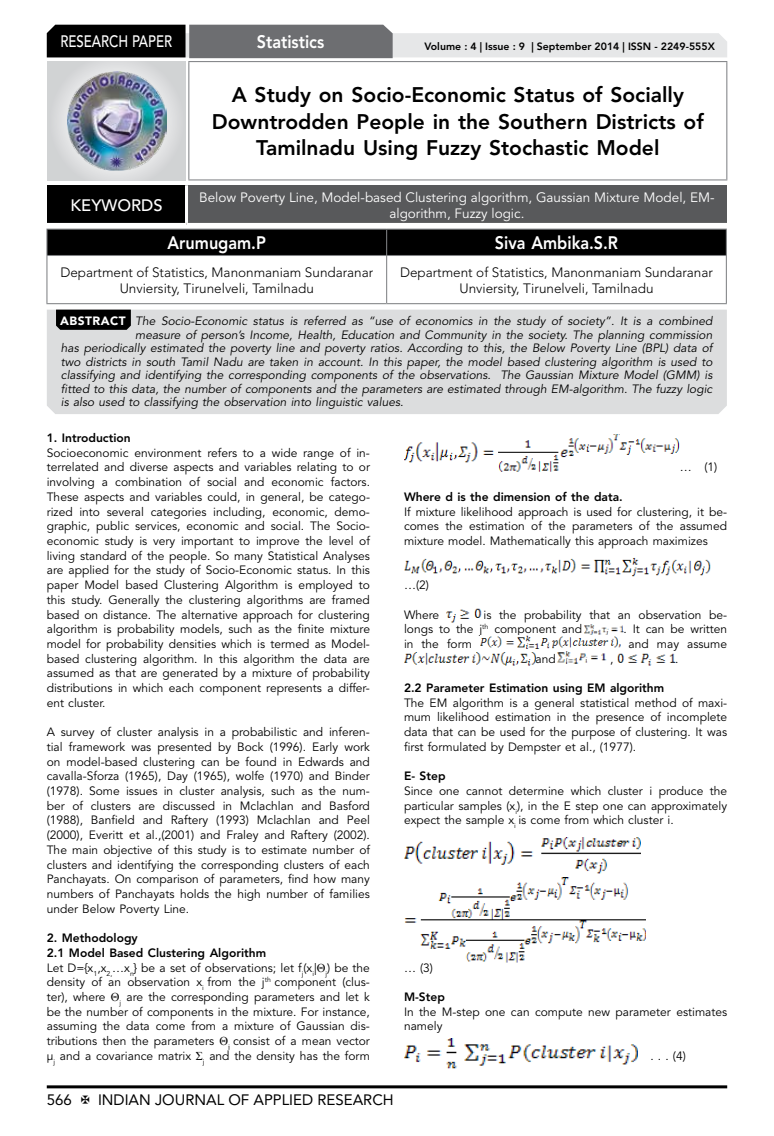
<style>
.page{position:relative;width:774px;height:1136px;background:#fff}
.page>*{position:absolute;margin:0;border:0;box-sizing:border-box;transform-origin:0 0}
.t1{font:800 21px/26.2px "Avenir LT Std";color:#000;text-align:center}
.t2{font:800 18px "Avenir LT Std";color:#fff;scale:.9 1}
.t3{font:500 16.5px "Avenir LT Std";color:#fff;scale:.8 1}
.t4{font:500 16.5px "Avenir LT Std";color:#fff}
.t5{font:15px "Avenir LT Std";color:#000}
.t6{font:300 13.5px/16.2px "Avenir LT Std";color:#000;text-align:center}
.t7{font:13.5px/16.2px "Avenir LT Std";color:#fff;text-align:center}
.t8{font:12px/14.7px "Avenir LT Std";color:#000;text-align:justify}
.t9{font:italic 12px "Avenir LT Std";color:#000}
.t10{font:800 12px "Avenir LT Std";color:#000}
.t11{font:800 10.5px "Avenir LT Std";color:#000}
.s1{font-weight:900;font-style:normal;color:#fff}
.s2{font-weight:800}
.s3{font-family:"Times New Roman"}
</style>
<div class="page">
<hr style="left:47px;top:1085px;width:680px;height:3px;background:#000">
<div style="left:48px;top:62px;width:137px;height:118px;background:linear-gradient(to right,#d9dadb,#d9dadb)"></div>
<img style="left:68px;top:71px;width:99px;height:100px">
<svg style="left:47px;top:25px;width:680px;height:33px;background:#979899"></svg>
<hr style="left:188px;top:61px;width:539px;height:1px;background:#808285">
<hr style="left:188px;top:62px;width:1px;height:117px;background:#808285">
<hr style="left:726px;top:62px;width:1px;height:117px;background:#808285">
<hr style="left:188px;top:179px;width:539px;height:1px;background:#808285">
<hr style="left:46px;top:228px;width:341px;height:1px;background:#808285">
<hr style="left:387px;top:228px;width:340px;height:1px;background:#808285">
<div style="left:46px;top:229px;width:681px;height:26px;background:#000"></div>
<hr style="left:46px;top:255px;width:341px;height:1px;background:#808285">
<hr style="left:46px;top:256px;width:1px;height:47px;background:#808285">
<hr style="left:387px;top:255px;width:340px;height:1px;background:#808285">
<hr style="left:386px;top:256px;width:1px;height:47px;background:#808285">
<hr style="left:726px;top:256px;width:1px;height:47px;background:#808285">
<hr style="left:46px;top:303px;width:341px;height:1px;background:#808285">
<hr style="left:387px;top:303px;width:340px;height:1px;background:#808285">
<div style="left:47px;top:185px;width:139px;height:39px;background:#000"></div>
<div style="left:186px;top:185px;width:541px;height:39px;background:#58595b"></div>
<hr style="left:185px;top:185px;width:3px;height:38px;background:#fff">
<hr style="left:47px;top:223px;width:139px;height:3px;background:#fff">
<hr style="left:186px;top:223px;width:541px;height:3px;background:#fff">
<div style="left:47px;top:309px;width:680px;height:105px;background:#dcddde"></div>
<svg style="left:56px;top:309px;width:75px;height:21px;background:#0b0b0b"></svg>
<img style="left:404px;top:434px;width:276px;height:38px">
<img style="left:404px;top:558px;width:306px;height:19px">
<img style="left:447px;top:608px;width:35px;height:15px">
<img style="left:584px;top:624px;width:39px;height:11px">
<img style="left:480px;top:635px;width:140px;height:14px">
<img style="left:404px;top:652px;width:131px;height:14px">
<img style="left:557px;top:651px;width:50px;height:13px">
<img style="left:618px;top:653px;width:57px;height:13px">
<img style="left:404px;top:837px;width:236px;height:37px">
<img style="left:404px;top:877px;width:242px;height:86px">
<img style="left:404px;top:1038px;width:234px;height:31px">
<h3 class="t3" style="left:60px;top:32px;width:139px">RESEARCH PAPER</h3>
<h2 class="t2" style="left:257px;top:31px;width:77px">Statistics</h2>
<p class="t11" style="left:424px;top:41px;width:292px">Volume : 4 | Issue : 9 | September 2014 | ISSN - 2249-555X</p>
<h1 class="t1" style="left:212px;top:82px;width:493px">A Study on Socio-Economic Status of Socially<br>Downtrodden People in the Southern Districts of<br>Tamilnadu Using Fuzzy Stochastic Model</h1>
<h3 class="t4" style="left:71px;top:196px;width:94px">KEYWORDS</h3>
<p class="t7" style="left:199px;top:189px;width:517px">Below Poverty Line, Model-based Clustering algorithm, Gaussian Mixture Model, EM&shy;algorithm, Fuzzy logic.</p>
<h2 class="t2" style="left:168px;top:232px;width:111px">Arumugam.P</h2>
<h2 class="t2" style="left:495px;top:232px;width:139px">Siva Ambika.S.R</h2>
<p class="t6" style="left:60px;top:264px;width:314px">Department of Statistics, Manonmaniam Sundaranar<br>Unviersity, Tirunelveli, Tamilnadu</p>
<p class="t6" style="left:400px;top:264px;width:314px">Department of Statistics, Manonmaniam Sundaranar<br>Unviersity, Tirunelveli, Tamilnadu</p>
<p class="t9" style="left:60px;top:314px;width:654px"><span class="s1">ABSTRACT</span> The Socio-Economic status is referred as “use of economics in the study of society”. It is a combined</p>
<p class="t9" style="left:135px;top:327px;width:579px">measure of person’s Income, Health, Education and Community in the society. The planning commission</p>
<p class="t9" style="left:61px;top:341px;width:653px">has periodically estimated the poverty line and poverty ratios. According to this, the Below Poverty Line (BPL) data of</p>
<p class="t9" style="left:61px;top:354px;width:653px">two districts in south Tamil Nadu are taken in account. In this paper, the model based clustering algorithm is used to</p>
<p class="t9" style="left:61px;top:368px;width:653px">classifying and identifying the corresponding components of the observations. The Gaussian Mixture Model (GMM) is</p>
<p class="t9" style="left:61px;top:381px;width:653px">fitted to this data, the number of components and the parameters are estimated through EM-algorithm. The fuzzy logic</p>
<p class="t9" style="left:61px;top:395px;width:344px">is also used to classifying the observation into linguistic values.</p>
<p class="t10" style="left:47px;top:430px;width:85px">1. Introduction</p>
<p class="t8" style="left:47px;top:445px;width:325px">Socioeconomic environment refers to a wide range of in&shy;terrelated and diverse aspects and variables relating to or involving a combination of social and economic factors.<br>These aspects and variables could, in general, be catego&shy;rized into several categories including, economic, demo&shy;graphic, public services, economic and social. The Socio&shy;economic study is very important to improve the level of living standard of the people. So many Statistical Analyses are applied for the study of Socio-Economic status. In this paper Model based Clustering Algorithm is employed to this study. Generally the clustering algorithms are framed based on distance. The alternative approach for clustering algorithm is probability models, such as the finite mixture model for probability densities which is termed as Model&shy;based clustering algorithm. In this algorithm the data are assumed as that are generated by a mixture of probability distributions in which each component represents a differ&shy;ent cluster.</p>
<p class="t8" style="left:47px;top:725px;width:325px">A survey of cluster analysis in a probabilistic and inferen&shy;tial framework was presented by Bock (1996). Early work on model-based clustering can be found in Edwards and cavalla-Sforza (1965), Day (1965), wolfe (1970) and Binder (1978). Some issues in cluster analysis, such as the num&shy;ber of clusters are discussed in Mclachlan and Basford (1988), Banfield and Raftery (1993) Mclachlan and Peel (2000), Everitt et al.,(2001) and Fraley and Raftery (2002).<br>The main objective of this study is to estimate number of clusters and identifying the corresponding clusters of each Panchayats. On comparison of parameters, find how many numbers of Panchayats holds the high number of families under Below Poverty Line.</p>
<p class="t8" style="left:47px;top:930px;width:325px;text-align:left"><span class="s2">2. Methodology<br>2.1 Model Based Clustering Algorithm<br></span>Let D={x<sub>1</sub>,x<sub>2,</sub>…x<sub>n</sub>} be a set of observations; let f<sub>j</sub>(x<sub>i</sub>|<span class="s3">Θ</span><sub>j</sub>) be the density of an observation x<sub>i</sub> from the j<sup>th</sup> component (clus&shy;ter), where <span class="s3">Θ</span><sub>j</sub> are the corresponding parameters and let k be the number of components in the mixture. For instance, assuming the data come from a mixture of Gaussian dis&shy;tributions then the parameters <span class="s3">Θ</span><sub>j</sub> consist of a mean vector µ<sub>j</sub> and a covariance matrix <span class="s3">Σ</span><sub>j</sub> and the density has the form</p>
<p class="t8" style="left:680px;top:460px;width:39px">… (1)</p>
<p class="t10" style="left:404px;top:489px;width:220px">Where d is the dimension of the data.</p>
<p class="t8" style="left:404px;top:504px;width:325px">If mixture likelihood approach is used for clustering, it be&shy;comes the estimation of the parameters of the assumed mixture model. Mathematically this approach maximizes</p>
<p class="t8" style="left:404px;top:578px;width:26px">…(2)</p>
<p class="t8" style="left:404px;top:607px;width:37px">Where</p>
<p class="t8" style="left:404px;top:607px;width:325px;text-indent:79px">is the probability that an observation be&shy;longs to the j<sup>th</sup> component and</p>
<p class="t8" style="left:623px;top:622px;width:105px">. It can be written</p>
<p class="t8" style="left:404px;top:636px;width:70px">in the form</p>
<p class="t8" style="left:629px;top:636px;width:100px">and may assume</p>
<p class="t8" style="left:535px;top:651px;width:22px">and</p>
<p class="t8" style="left:610px;top:651px;width:5px">,</p>
<p class="t8" style="left:675px;top:651px;width:5px">.</p>
<p class="t10" style="left:404px;top:680px;width:262px">2.2 Parameter Estimation using EM algorithm</p>
<p class="t8" style="left:404px;top:695px;width:325px">The EM algorithm is a general statistical method of maxi&shy;mum likelihood estimation in the presence of incomplete data that can be used for the purpose of clustering. It was first formulated by Dempster et al., (1977).</p>
<p class="t10" style="left:404px;top:769px;width:43px">E- Step</p>
<p class="t8" style="left:404px;top:783px;width:325px">Since one cannot determine which cluster i produce the particular samples (x<sub>i</sub>), in the E step one can approximately expect the sample x<sub>i</sub> is come from which cluster i.</p>
<p class="t8" style="left:404px;top:960px;width:31px">… (3)</p>
<p class="t10" style="left:404px;top:989px;width:42px">M-Step</p>
<p class="t8" style="left:404px;top:1004px;width:325px">In the M-step one can compute new parameter estimates namely</p>
<p class="t8" style="left:650px;top:1048px;width:37px">. . . (4)</p>
<p class="t5" style="left:47px;top:1090px;width:27px">566</p>
<p class="t5" style="left:98px;top:1090px;width:297px">INDIAN JOURNAL OF APPLIED RESEARCH</p>
</div>
